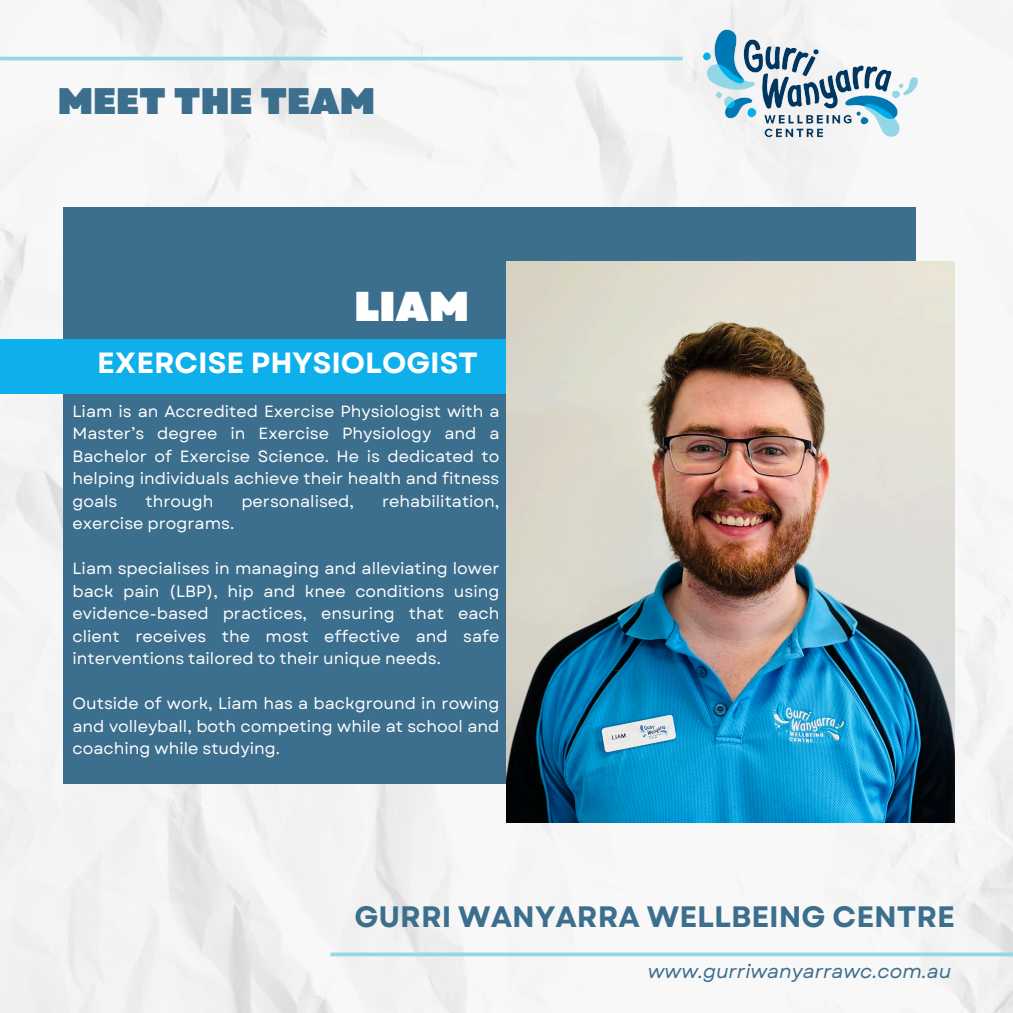
<style>
.page{position:relative;width:1013px;height:1013px;background:#fff}
.page>*{position:absolute;margin:0;border:0;box-sizing:border-box;transform-origin:0 0}
.t1{font:900 41.62px "Garet";color:#fff}
.t2{font:900 37px "Garet";color:#3c6e8d}
.t3{font:700 29.5px "Garet";color:#3c6e8d}
.t4{font:700 29.12px "Garet";color:#fff}
.t5{font:italic 19.25px "Garet";color:#3c6e8d}
.t6{font:16.25px/22.5px "Garet";color:#fff;text-align:justify}
</style>
<div class="page">
<img style="left:0;top:0;width:1012px;height:1012px">
<div style="left:63px;top:208px;width:853px;height:575px;background:#3c6e8d"></div>
<div style="left:0;top:339px;width:527px;height:55px;background:#0db0eb"></div>
<img style="left:506px;top:261px;width:448px;height:561px">
<img style="left:659px;top:0;width:317px;height:199px">
<hr style="left:0;top:57px;width:682px;height:3px;background:#94d7e9">
<svg style="left:330px;top:952px;width:682px;height:4px;background:#a0daea"></svg>
<h2 class="t2" style="left:58px;top:74px;width:319px">MEET THE TEAM</h2>
<h3 class="t1" style="left:354px;top:276px;width:116px">LIAM</h3>
<p class="t4" style="left:97px;top:341px;width:382px">EXERCISE PHYSIOLOGIST</p>
<p class="t6" style="left:73px;top:400px;width:428px">Liam is an Accredited Exercise Physiologist with a Master’s degree in Exercise Physiology and a Bachelor of Exercise Science. He is dedicated to helping individuals achieve their health and fitness goals</p>
<p class="t6" style="left:145px;top:490px;width:69px">through</p>
<p class="t6" style="left:241px;top:490px;width:114px">personalised,</p>
<p class="t6" style="left:382px;top:490px;width:119px">rehabilitation,</p>
<p class="t6" style="left:73px;top:512px;width:163px">exercise programs.</p>
<p class="t6" style="left:73px;top:557px;width:428px">Liam specialises in managing and alleviating lower back pain (LBP), hip and knee conditions using evidence-based practices, ensuring that each client receives the most effective and safe interventions tailored to their unique needs.</p>
<h3 class="t6" style="left:73px;top:692px;width:428px">Outside of work, Liam has a background in rowing and volleyball, both competing while at school and coaching while studying.</h3>
<h1 class="t3" style="left:354px;top:895px;width:602px">GURRI WANYARRA WELLBEING CENTRE</h1>
<h4 class="t5" style="left:648px;top:957px;width:305px">www.gurriwanyarrawc.com.au</h4>
</div>
